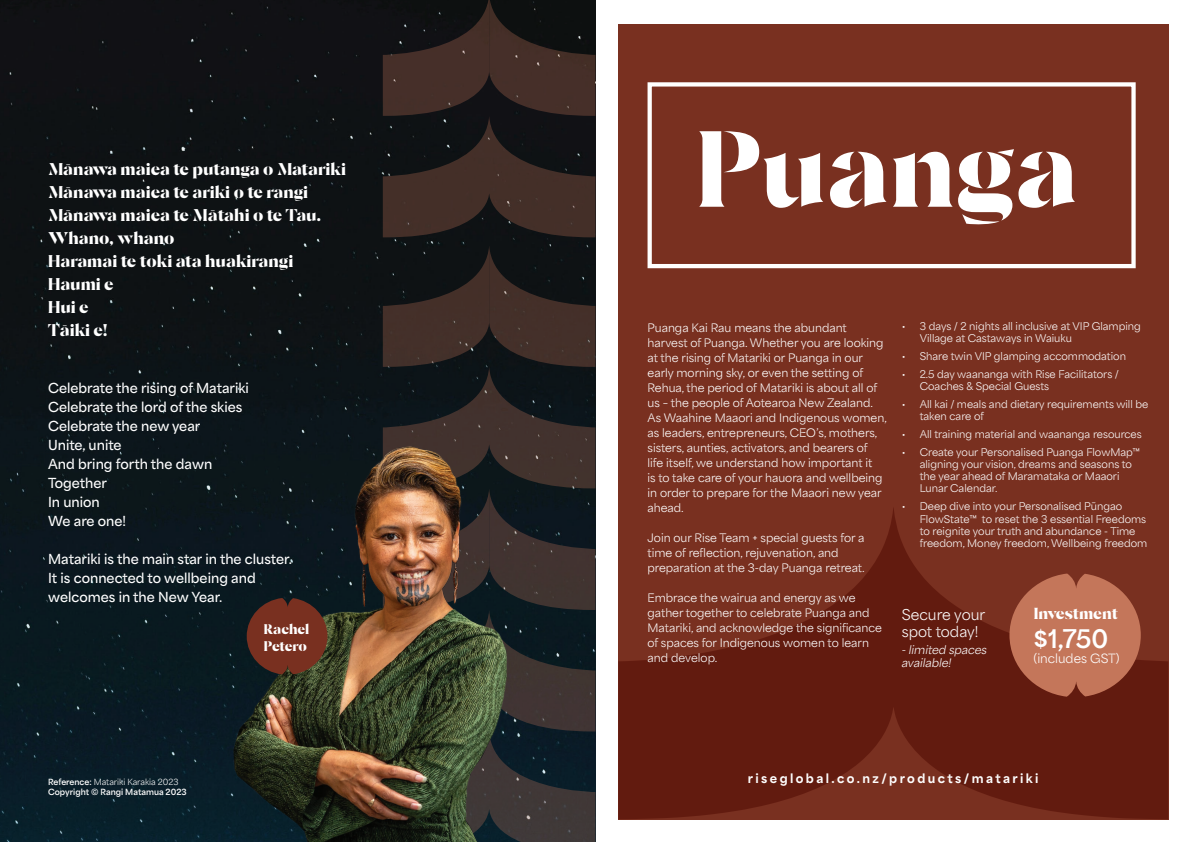
<style>
.page{position:relative;width:1191px;height:842px;background:#fff}
.page>*{position:absolute;margin:0;border:0;box-sizing:border-box;transform-origin:0 0}
.t1{font:107.9px "Celine Stencil";color:#fff}
.t2{font:700 24px "Area Inktrap";color:#fff}
.t3{font:17px/23px "Celine Stencil";color:#fff}
.t4{font:16px "Celine Stencil";color:#fff}
.t5{font:14px/16.8px "Area Inktrap";color:#fff}
.t6{font:14px/16.8px "Celine Stencil";letter-spacing:-.01em;color:#fff}
.t7{font:600 13px/19px "Area Inktrap";color:#fff}
.t8{font:800 12px "Area Inktrap";letter-spacing:.2em;color:#fff}
.t9{font:12px "Area Inktrap";color:#fff}
.t10{font:11px/15px "Area Inktrap";color:#fff}
.t11{font:italic 11px/13.2px "Area Inktrap";color:#fff}
.t12{font:10px/12px "Area Inktrap";color:#fff}
.t13{font:700 8px/9.6px "Area Inktrap";color:#fff}
.s1{font-weight:400}
</style>
<div class="page">
<img style="left:0;top:0;width:595px;height:842px">
<svg style="left:383px;top:0;width:212px;height:237px;background:#2c211f"></svg>
<svg style="left:383px;top:245px;width:212px;height:597px;background:#272324"></svg>
<div style="left:618px;top:24px;width:550px;height:795px;background:#793020"></div>
<img style="left:214px;top:434px;width:314px;height:408px">
<svg style="left:247px;top:598px;width:80px;height:76px;background:#642e20"></svg>
<svg style="left:618px;top:508px;width:550px;height:311px;fill:#621b0f"></svg>
<svg style="left:1009px;top:573px;width:131px;height:124px;background:#b0634b"></svg>
<div style="left:647px;top:82px;width:488px;height:186px;border:4px solid #fff"></div>
<h3 class="t3" style="left:48px;top:157px;width:299px">Mānawa maiea te putanga o Matariki<br>Mānawa maiea te ariki o te rangi<br>Mānawa maiea te Mātahi o te Tau.<br>Whano, whano<br>Haramai te toki ata huakirangi<br>Haumi e<br>Hui e<br>Tāiki e!</h3>
<p class="t7" style="left:48px;top:377px;width:202px">Celebrate the rising of Matariki<br>Celebrate the lord of the skies<br>Celebrate the new year<br>Unite, unite<br>And bring forth the dawn<br>Together<br>In union<br>We are one!</p>
<p class="t7" style="left:48px;top:548px;width:245px">Matariki is the main star in the cluster.<br>It is connected to wellbeing and welcomes in the New Year.</p>
<p class="t13" style="left:48px;top:777px;width:140px">Reference: <span class="s1">Matariki Karakia 2023<br></span>Copyright © Rangi Matamua 2023</p>
<p class="t6" style="left:264px;top:620px;width:47px">Rachel<br>Petero</p>
<h1 class="t1" style="left:696px;top:102px;width:384px">Puanga</h1>
<p class="t10" style="left:647px;top:318px;width:241px">Puanga Kai Rau means the abundant harvest of Puanga. Whether you are looking at the rising of Matariki or Puanga in our early morning sky, or even the setting of Rehua, the period of Matariki is about all of us – the people of Aotearoa New Zealand.<br>As Waahine Maaori and Indigenous women, as leaders, entrepreneurs, CEO’s, mothers, sisters, aunties, activators, and bearers of<br>life itself, we understand how important it<br>is to take care of your hauora and wellbeing in order to prepare for the Maaori new year ahead.</p>
<p class="t10" style="left:647px;top:529px;width:219px">Join our Rise Team + special guests for a time of reflection, rejuvenation, and preparation at the 3-day Puanga retreat.</p>
<p class="t10" style="left:647px;top:589px;width:236px">Embrace the wairua and energy as we gather together to celebrate Puanga and Matariki, and acknowledge the significance of spaces for Indigenous women to learn and develop.</p>
<p class="t12" style="left:919px;top:319px;width:223px;text-indent:-18px">• 3 days / 2 nights all inclusive at VIP Glamping<br>Village at Castaways in Waiuku</p>
<p class="t12" style="left:901px;top:349px;width:226px">• Share twin VIP glamping accommodation</p>
<p class="t12" style="left:919px;top:367px;width:201px;text-indent:-18px">• 2.5 day waananga with Rise Facilitators /<br>Coaches &amp; Special Guests</p>
<p class="t12" style="left:919px;top:397px;width:230px;text-indent:-18px">• All kai / meals and dietary requirements will be taken care of</p>
<p class="t12" style="left:901px;top:427px;width:241px">• All training material and waananga resources</p>
<p class="t12" style="left:919px;top:445px;width:222px;text-indent:-18px">• Create your Personalised Puanga FlowMap™ aligning your vision, dreams and seasons to the year ahead of Maramataka or Maaori Lunar Calendar.</p>
<p class="t12" style="left:919px;top:499px;width:229px;text-indent:-18px">• Deep dive into your Personalised Pūngao FlowState™ to reset the 3 essential Freedoms to reignite your truth and abundance - Time freedom, Money freedom, Wellbeing freedom</p>
<p class="t5" style="left:901px;top:604px;width:85px">Secure your spot today!</p>
<p class="t11" style="left:901px;top:641px;width:87px">- limited spaces available!</p>
<h3 class="t4" style="left:1033px;top:603px;width:86px">Investment</h3>
<h2 class="t2" style="left:1033px;top:618px;width:76px">$1,750</h2>
<p class="t9" style="left:1033px;top:648px;width:88px">(includes GST)</p>
<p class="t8" style="left:748px;top:767px;width:292px">riseglobal.co.nz/products/matariki</p>
</div>
